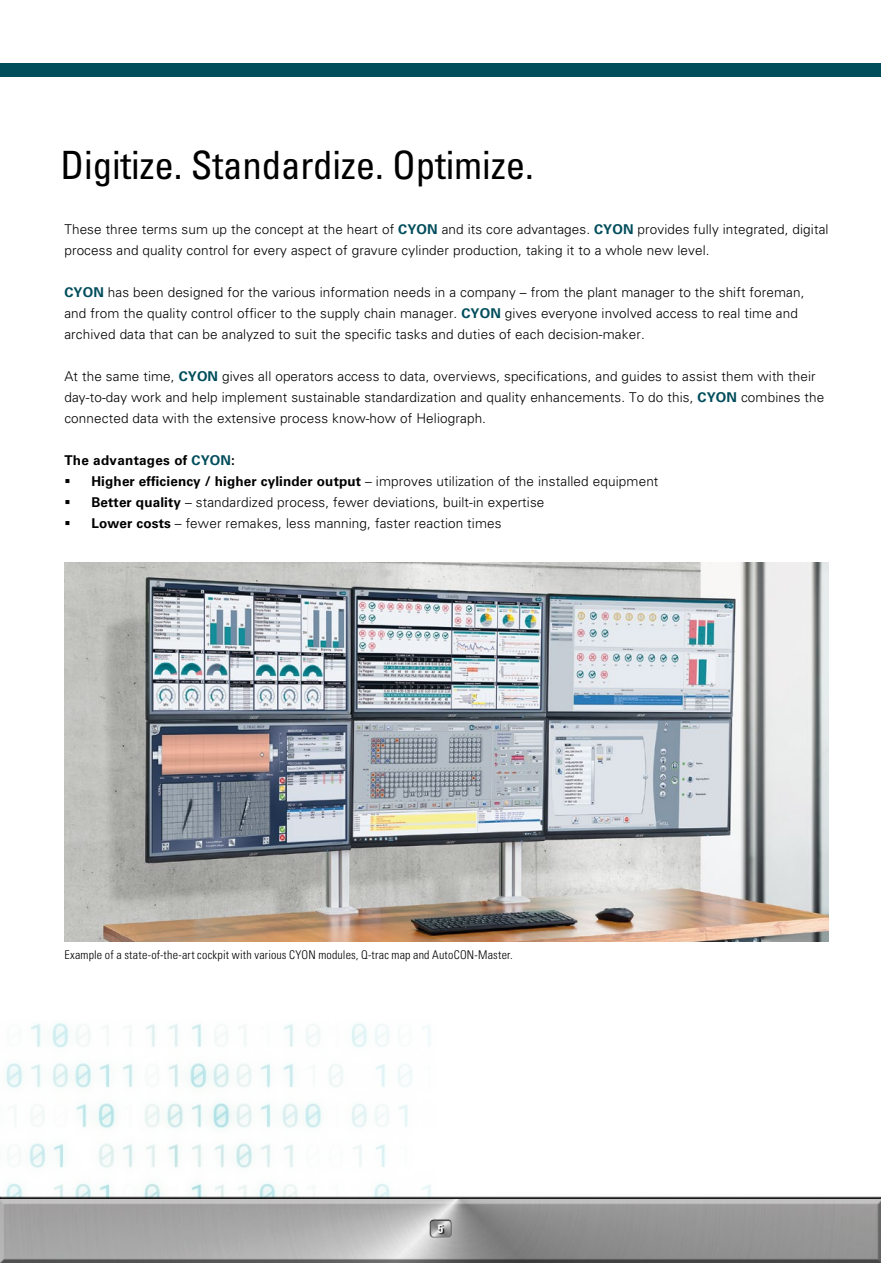
<style>
.page{position:relative;width:881px;height:1263px;background:#fff}
.page>*{position:absolute;margin:0;border:0;box-sizing:border-box;transform-origin:0 0}
.t1{font:condensed 39px "Univers LT Std";letter-spacing:-.005em;color:#000}
.t2{font:300 13.5px/21px "Univers LT Std";letter-spacing:.01em;color:#000}
.t3{font:700 13.5px "Univers LT Std";letter-spacing:.02em;color:#000}
.t4{font:300 condensed 12px "Univers LT Std";letter-spacing:.015em;color:#000}
.t5{font:700 condensed 12px "Univers LT Std";color:#fff}
.s1{font-weight:700;color:#004d5b}
.s2{color:#004d5b}
.s3{font-weight:700}
</style>
<div class="page">
<img style="left:6px;top:1023px;width:425px;height:173px">
<div style="left:0;top:1196px;width:880px;height:65px;background:#000;opacity:.9"></div>
<div style="left:0;top:1199px;width:880px;height:64px;background:#000;opacity:.75"></div>
<div style="left:429px;top:1221px;width:24px;height:17px;background:#fff;opacity:.75"></div>
<div style="left:429px;top:1218px;width:24px;height:19px;background:#000;opacity:.75"></div>
<div style="left:438px;top:1224px;width:6px;height:10px;background:#000;opacity:.81"></div>
<hr style="left:0;top:1199px;width:1px;height:64px;background:#b4b3b4">
<div style="left:0;top:64px;width:880px;height:13px;background:#004d5b"></div>
<img style="left:64px;top:562px;width:764px;height:380px">
<h1 class="t1" style="left:61px;top:140px;width:474px">Digitize. Standardize. Optimize.</h1>
<p class="t2" style="left:64px;top:219px;width:765px">These three terms sum up the concept at the heart of <span class="s1">CYON</span> and its core advantages. <span class="s1">CYON</span> provides fully integrated, digital process and quality control for every aspect of gravure cylinder production, taking it to a whole new level.</p>
<p class="t2" style="left:64px;top:282px;width:741px"><span class="s1">CYON</span> has been designed for the various information needs in a company – from the plant manager to the shift foreman, and from the quality control officer to the supply chain manager. <span class="s1">CYON</span> gives everyone involved access to real time and archived data that can be analyzed to suit the specific tasks and duties of each decision-maker.</p>
<p class="t2" style="left:64px;top:366px;width:761px">At the same time, <span class="s1">CYON</span> gives all operators access to data, overviews, specifications, and guides to assist them with their day-to-day work and help implement sustainable standardization and quality enhancements. To do this, <span class="s1">CYON</span> combines the connected data with the extensive process know-how of Heliograph.</p>
<p class="t3" style="left:64px;top:453px;width:172px">The advantages of <span class="s2">CYON</span>:</p>
<p class="t2" style="left:64px;top:471px;width:595px">▪ <span class="s3">Higher efficiency / higher cylinder output</span> – improves utilization of the installed equipment</p>
<p class="t2" style="left:64px;top:492px;width:481px">▪ <span class="s3">Better quality</span> – standardized process, fewer deviations, built-in expertise</p>
<p class="t2" style="left:64px;top:513px;width:438px">▪ <span class="s3">Lower costs</span> – fewer remakes, less manning, faster reaction times</p>
<p class="t4" style="left:64px;top:948px;width:450px">Example of a state-of-the-art cockpit with various CYON modules, Q-trac map and AutoCON-Master.</p>
<p class="t5" style="left:437px;top:1221px;width:7px">5</p>
</div>
